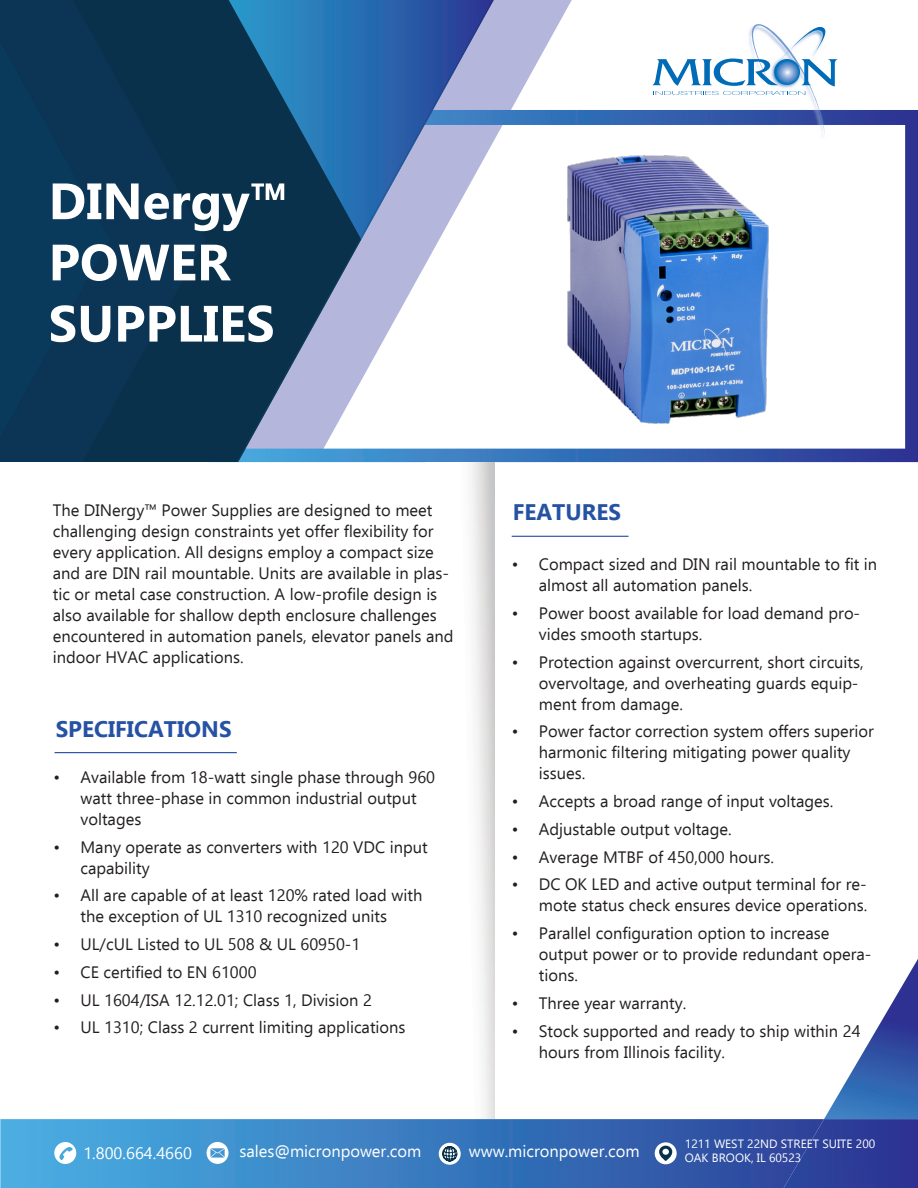
<style>
.page{position:relative;width:918px;height:1188px;background:#fff}
.page>*{position:absolute;margin:0;border:0;box-sizing:border-box;transform-origin:0 0}
.t1{font:700 51px "Ebrima";color:#fff}
.t2{font:700 22.5px "Ebrima";color:#2652a4}
.t3{font:16.5px/21px "Ebrima";color:#231f20}
.t4{font:16.5px "Ebrima";color:#fff}
.t5{font:12px "Ebrima";color:#fff}
</style>
<div class="page">
<svg style="left:494px;top:0;width:78px;height:110px;fill:#b4b7db"></svg>
<img style="left:824px;top:959px;width:94px;height:160px">
<img style="left:0;top:1119px;width:784px;height:69px">
<img style="left:784px;top:1119px;width:134px;height:69px">
<img style="left:494px;top:110px;width:424px;height:352px">
<div style="left:206px;top:0;width:31px;height:462px;background:#09314c"></div>
<svg style="left:237px;top:238px;width:257px;height:224px"></svg>
<img style="left:229px;top:0;width:132px;height:238px">
<img style="left:361px;top:0;width:133px;height:239px">
<div style="left:0;top:0;width:206px;height:462px;background:#09314c"></div>
<div style="left:0;top:41px;width:110px;height:397px;background:#09395b"></div>
<hr style="left:55px;top:752px;width:182px;height:1px;background:#2652a4">
<svg style="left:207px;top:1142px;width:22px;height:22px"></svg>
<svg style="left:54px;top:1142px;width:22px;height:22px"></svg>
<svg style="left:655px;top:1142px;width:22px;height:22px"></svg>
<svg style="left:439px;top:1143px;width:22px;height:22px"></svg>
<img style="left:562px;top:150px;width:212px;height:278px">
<img style="left:720px;top:110px;width:127px;height:29px">
<svg style="left:652px;top:24px;width:186px;height:112px"></svg>
<hr style="left:512px;top:536px;width:117px;height:1px;background:#2652a4">
<p class="t1" style="left:49px;top:161px;width:242px">DINergy™</p>
<p class="t1" style="left:49px;top:222px;width:183px">POWER</p>
<p class="t1" style="left:49px;top:283px;width:228px">SUPPLIES</p>
<p class="t3" style="left:53px;top:499px;width:402px">The DINergy™ Power Supplies are designed to meet challenging design constraints yet offer flexibility for every application. All designs employ a compact size and are DIN rail mountable. Units are available in plas&shy;tic or metal case construction. A low-profile design is also available for shallow depth enclosure challenges encountered in automation panels, elevator panels and indoor HVAC applications.</p>
<p class="t2" style="left:56px;top:711px;width:178px">SPECIFICATIONS</p>
<p class="t3" style="left:81px;top:766px;width:356px;text-indent:-27px">• Available from 18-watt single phase through 960 watt three-phase in common industrial output voltages</p>
<p class="t3" style="left:81px;top:836px;width:349px;text-indent:-27px">• Many operate as converters with 120 VDC input capability</p>
<p class="t3" style="left:54px;top:885px;width:370px;text-align:center">• All are capable of at least 120% rated load with the exception of UL 1310 recognized units</p>
<p class="t3" style="left:54px;top:933px;width:308px">• UL/cUL Listed to UL 508 &amp; UL 60950-1</p>
<p class="t3" style="left:54px;top:961px;width:205px">• CE certified to EN 61000</p>
<p class="t3" style="left:54px;top:989px;width:320px">• UL 1604/ISA 12.12.01; Class 1, Division 2</p>
<p class="t3" style="left:54px;top:1017px;width:354px">• UL 1310; Class 2 current limiting applications</p>
<p class="t2" style="left:513px;top:494px;width:110px">FEATURES</p>
<p class="t3" style="left:539px;top:553px;width:340px;text-indent:-27px">• Compact sized and DIN rail mountable to fit in almost all automation panels.</p>
<p class="t3" style="left:539px;top:602px;width:323px;text-indent:-27px">• Power boost available for load demand pro&shy;vides smooth startups.</p>
<p class="t3" style="left:539px;top:651px;width:326px;text-indent:-27px">• Protection against overcurrent, short circuits, overvoltage, and overheating guards equip&shy;ment from damage.</p>
<p class="t3" style="left:539px;top:720px;width:337px;text-indent:-27px">• Power factor correction system offers superior harmonic filtering mitigating power quality issues.</p>
<p class="t3" style="left:512px;top:790px;width:323px">• Accepts a broad range of input voltages.</p>
<p class="t3" style="left:512px;top:818px;width:221px">• Adjustable output voltage.</p>
<p class="t3" style="left:512px;top:846px;width:264px">• Average MTBF of 450,000 hours.</p>
<p class="t3" style="left:512px;top:873px;width:357px;text-align:right">• DC OK LED and active output terminal for re&shy;mote status check ensures device operations.</p>
<p class="t3" style="left:539px;top:922px;width:334px;text-indent:-27px">• Parallel configuration option to increase output power or to provide redundant opera&shy;tions.</p>
<p class="t3" style="left:512px;top:992px;width:176px">• Three year warranty.</p>
<p class="t3" style="left:539px;top:1020px;width:323px;text-indent:-27px">• Stock supported and ready to ship within 24 hours from Illinois facility.</p>
<p class="t4" style="left:83px;top:1140px;width:110px">1.800.664.4660</p>
<p class="t4" style="left:239px;top:1139px;width:184px">sales@micronpower.com</p>
<p class="t4" style="left:469px;top:1139px;width:172px">www.micronpower.com</p>
<p class="t5" style="left:685px;top:1135px;width:192px">1211 WEST 22ND STREET SUITE 200</p>
<p class="t5" style="left:685px;top:1149px;width:118px">OAK BROOK, IL 60523</p>
</div>
